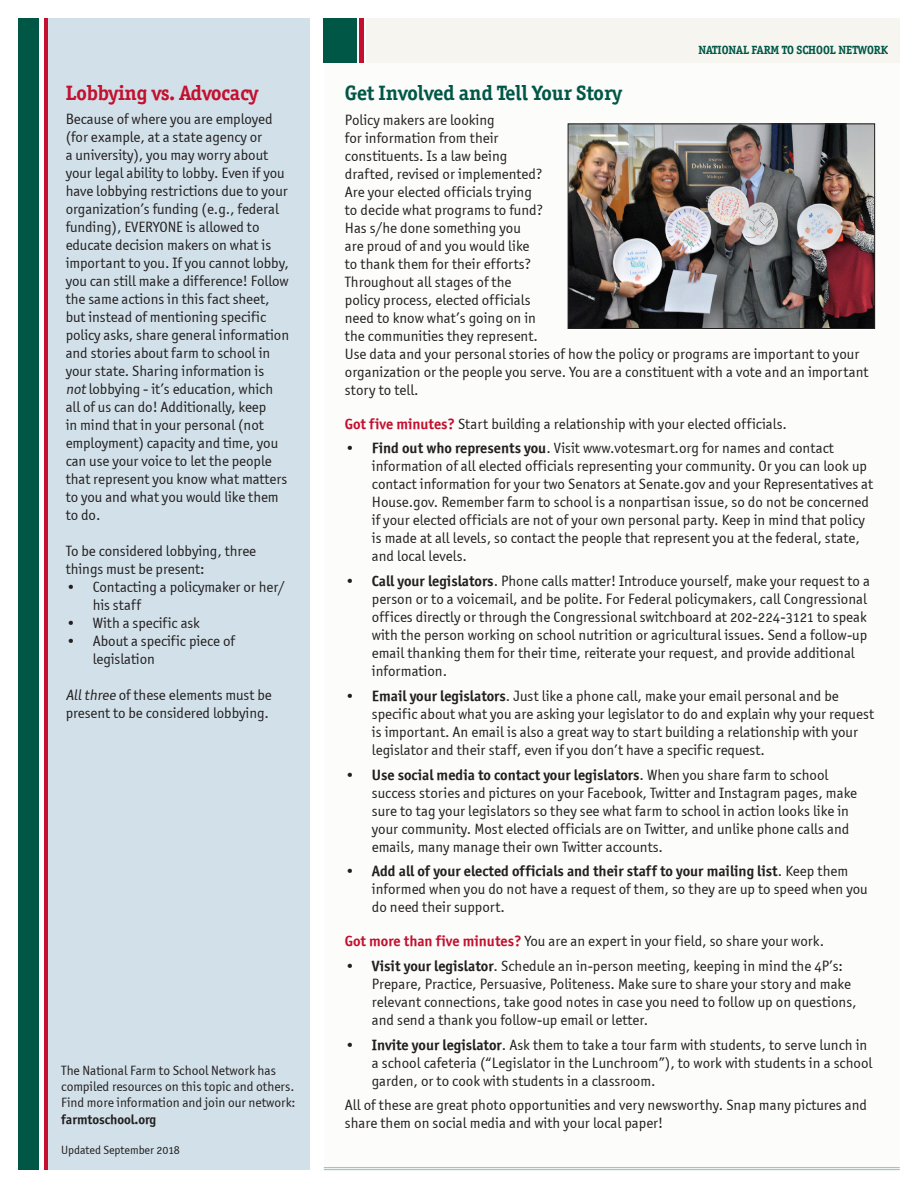
<style>
.page{position:relative;width:918px;height:1188px;background:#fff}
.page>*{position:absolute;margin:0;border:0;box-sizing:border-box;transform-origin:0 0}
.t1{font:700 21px "Officina Serif";color:#005746}
.t2{font:700 21px "Officina Serif";letter-spacing:-.005em;color:#c3102f}
.t3{font:15px/18px "Officina Sans OSITCTT Book";color:#231f20}
.t4{font:13.5px/16.2px "Officina Sans OSITCTT Book";letter-spacing:-.005em;color:#231f20}
.t5{font:700 12px "Officina Serif";color:#005746}
.t6{font:12px "Officina Sans OSITCTT Book";letter-spacing:-.005em;color:#231f20}
.s1{font-family:"Officina Sans OSITCTT Bold"}
.s2{font-family:"Officina Sans OSITCTT Bold";color:#c3102f}
</style>
<div class="page">
<div style="left:324px;top:62px;width:576px;height:1108px;background:#fcfcfa"></div>
<div style="left:366px;top:18px;width:534px;height:44px;background:#f6f5f0"></div>
<div style="left:324px;top:18px;width:33px;height:44px;background:#005746"></div>
<hr style="left:359px;top:18px;width:4px;height:44px;background:#c3102f">
<div style="left:48px;top:18px;width:262px;height:1152px;background:#d2e1e9"></div>
<div style="left:18px;top:18px;width:21px;height:1152px;background:#005746"></div>
<hr style="left:44px;top:18px;width:3px;height:1152px;background:#c3102f">
<hr style="left:324px;top:1167px;width:576px;height:1px;background:#92bcb5">
<hr style="left:324px;top:1169px;width:576px;height:1px;background:#92bcb5">
<img style="left:570px;top:126px;width:303px;height:201px">
<div style="left:568px;top:124px;width:307px;height:205px;border:1px solid #231f20"></div>
<p class="t2" style="left:66px;top:80px;width:194px">Lobbying vs. Advocacy</p>
<p class="t3" style="left:66px;top:110px;width:225px">Because of where you are employed (for example, at a state agency or<br>a university), you may worry about your legal ability to lobby. Even if you have lobbying restrictions due to your organization’s funding (e.g., federal funding), EVERYONE is allowed to educate decision makers on what is important to you. If you cannot lobby, you can still make a difference! Follow the same actions in this fact sheet, but instead of mentioning specific policy asks, share general information and stories about farm to school in your state. Sharing information is not lobbying - it’s education, which all of us can do! Additionally, keep<br>in mind that in your personal (not employment) capacity and time, you can use your voice to let the people that represent you know what matters to you and what you would like them to do.</p>
<p class="t3" style="left:66px;top:542px;width:192px">To be considered lobbying, three things must be present:</p>
<p class="t3" style="left:93px;top:578px;width:194px;text-indent:-27px">• Contacting a policymaker or her/ his staff</p>
<p class="t3" style="left:66px;top:614px;width:136px">• With a specific ask</p>
<p class="t3" style="left:93px;top:632px;width:144px;text-indent:-27px">• About a specific piece of legislation</p>
<p class="t3" style="left:66px;top:686px;width:208px">Allthree of these elements must be present to be considered lobbying.</p>
<p class="t4" style="left:61px;top:1062px;width:236px">The National Farm to School Network has compiled resources on this topic and others.<br>Find more information and join our network: <span class="s1">farmtoschool.org</span></p>
<p class="t6" style="left:61px;top:1143px;width:120px">Updated September 2018</p>
<p class="t5" style="left:699px;top:43px;width:191px">NATIONAL FARM TO SCHOOL NETWORK</p>
<p class="t1" style="left:345px;top:80px;width:279px">Get Involved and Tell Your Story</p>
<p class="t3" style="left:345px;top:111px;width:525px">Policy makers are looking<br>for information from their<br>constituents. Is a law being<br>drafted, revised or implemented?<br>Are your elected officials trying<br>to decide what programs to fund?<br>Has s/he done something you<br>are proud of and you would like<br>to thank them for their efforts?<br>Throughout all stages of the<br>policy process, elected officials<br>need to know what’s going on in<br>the communities they represent.<br>Use data and your personal stories of how the policy or programs are important to your organization or the people you serve. You are a constituent with a vote and an important story to tell.</p>
<p class="t3" style="left:345px;top:414px;width:444px"><span class="s2">Got five minutes?</span> Start building a relationship with your elected officials.</p>
<p class="t3" style="left:372px;top:439px;width:503px;text-indent:-27px"><span class="s1">• Find out who represents you</span>. Visit www.votesmart.org for names and contact information of all elected officials representing your community. Or you can look up contact information for your two Senators at Senate.gov and your Representatives at House.gov. Remember farm to school is a nonpartisan issue, so do not be concerned if your elected officials are not of your own personal party. Keep in mind that policy is made at all levels, so contact the people that represent you at the federal, state, and local levels.</p>
<p class="t3" style="left:372px;top:572px;width:500px;text-indent:-27px"><span class="s1">• Call your legislators</span>. Phone calls matter! Introduce yourself, make your request to a person or to a voicemail, and be polite. For Federal policymakers, call Congressional offices directly or through the Congressional switchboard at 202-224-3121 to speak with the person working on school nutrition or agricultural issues. Send a follow-up email thanking them for their time, reiterate your request, and provide additional information.</p>
<p class="t3" style="left:372px;top:687px;width:504px;text-indent:-27px"><span class="s1">• Email your legislators</span>. Just like a phone call, make your email personal and be specific about what you are asking your legislator to do and explain why your request is important. An email is also a great way to start building a relationship with your legislator and their staff, even if you don’t have a specific request.</p>
<p class="t3" style="left:372px;top:765px;width:487px;text-indent:-27px"><span class="s1">• Use social media to contact your legislators</span>. When you share farm to school success stories and pictures on your Facebook, Twitter and Instagram pages, make sure to tag your legislators so they see what farm to school in action looks like in your community. Most elected officials are on Twitter, and unlike phone calls and emails, many manage their own Twitter accounts.</p>
<p class="t3" style="left:372px;top:862px;width:497px;text-indent:-27px"><span class="s1">• Add all of your elected officials and their staff to your mailing list</span>. Keep them informed when you do not have a request of them, so they are up to speed when you do need their support.</p>
<p class="t3" style="left:345px;top:932px;width:481px"><span class="s2">Got more than five minutes?</span> You are an expert in your field, so share your work.</p>
<p class="t3" style="left:372px;top:957px;width:486px;text-indent:-27px"><span class="s1">• Visit your legislator</span>. Schedule an in-person meeting, keeping in mind the 4P’s:<br>Prepare, Practice, Persuasive, Politeness. Make sure to share your story and make relevant connections, take good notes in case you need to follow up on questions, and send a thank you follow-up email or letter.</p>
<p class="t3" style="left:372px;top:1035px;width:502px;text-indent:-27px"><span class="s1">• Invite your legislator</span>. Ask them to take a tour farm with students, to serve lunch in a school cafeteria (“Legislator in the Lunchroom”), to work with students in a school garden, or to cook with students in a classroom.</p>
<p class="t3" style="left:345px;top:1096px;width:524px">All of these are great photo opportunities and very newsworthy. Snap many pictures and share them on social media and with your local paper!</p>
</div>
